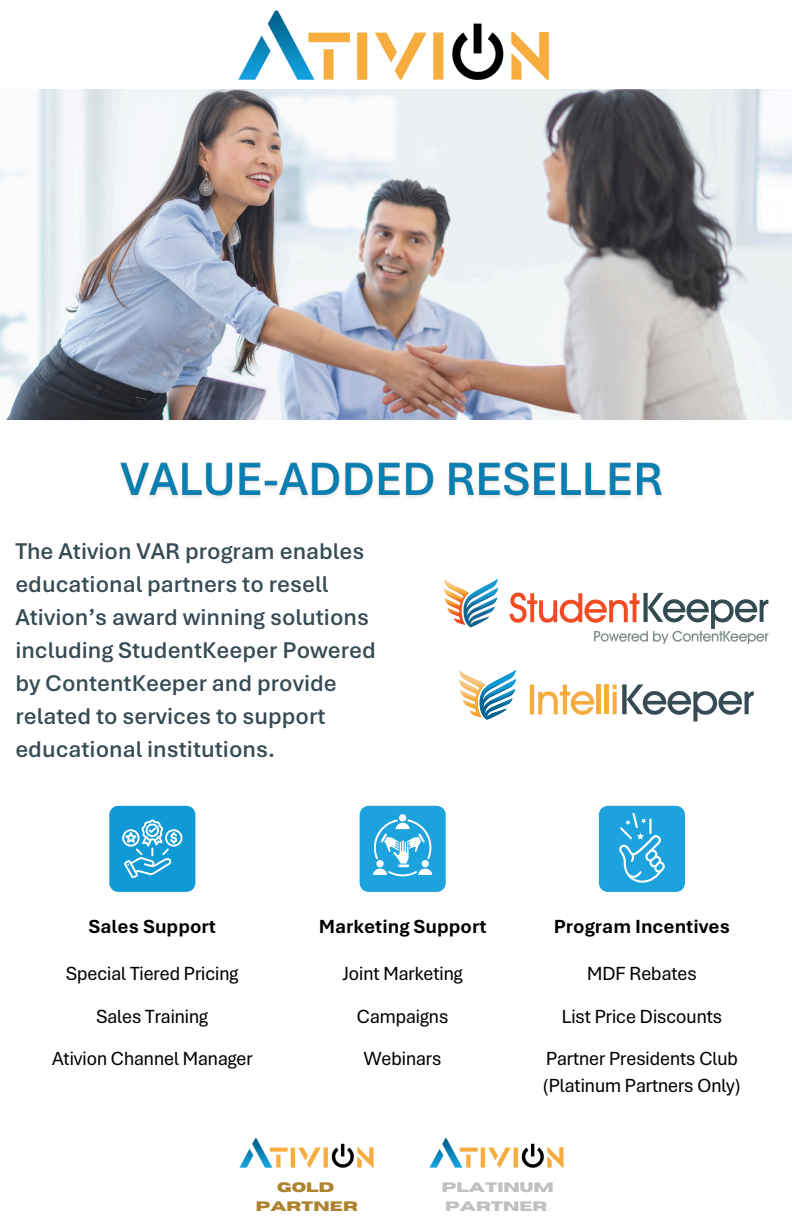
<style>
.page{position:relative;width:792px;height:1224px;background:#fff}
.page>*{position:absolute;margin:0;border:0;box-sizing:border-box;transform-origin:0 0}
.t1{font:600 24px/33px "Aptos";color:#374b54}
.t2{font:20px/27px "Aptos Display";color:#000}
.t3{font:700 20px "Aptos";color:#000}
.t4{font:700 13.6px "Horizon";color:#c0c0c0}
.t5{font:700 13.6px "Horizon";color:#ad8330}
</style>
<div class="page">
<img style="left:0;top:89px;width:792px;height:331px">
<svg style="left:109px;top:806px;width:86px;height:86px;background:#2fa7da"></svg>
<svg style="left:599px;top:806px;width:86px;height:86px;background:#31aadf"></svg>
<svg style="left:360px;top:806px;width:86px;height:86px;background:#3fb0e1"></svg>
<img style="left:238px;top:10px;width:312px;height:69px">
<img style="left:444px;top:580px;width:324px;height:64px">
<svg style="left:459px;top:670px;width:57px;height:50px"></svg>
<svg style="left:530px;top:685px;width:64px;height:30px"></svg>
<hr style="left:597px;top:685px;width:4px;height:29px;background:#f6ac3e">
<hr style="left:605px;top:685px;width:4px;height:29px;background:#f6ac3e">
<svg style="left:613px;top:684px;width:141px;height:37px"></svg>
<svg style="left:613px;top:692px;width:4px;height:22px"></svg>
<img style="left:120px;top:462px;width:542px;height:36px">
<img style="left:239px;top:1138px;width:135px;height:30px">
<img style="left:429px;top:1138px;width:135px;height:30px">
<h4 class="t1" style="left:15px;top:535px;width:362px">The Ativion VAR program enables educational partners to resell<br>Ativion’s award winning solutions including StudentKeeper Powered by ContentKeeper and provide related to services to support educational institutions.</h4>
<h3 class="t3" style="left:89px;top:915px;width:129px">Sales Support</h3>
<p class="t3" style="left:319px;top:915px;width:169px">Marketing Support</p>
<h5 class="t3" style="left:554px;top:915px;width:178px">Program Incentives</h5>
<h2 class="t2" style="left:66px;top:960px;width:174px">Special Tiered Pricing</h2>
<p class="t2" style="left:343px;top:960px;width:122px">Joint Marketing</p>
<p class="t2" style="left:357px;top:1003px;width:93px">Campaigns</p>
<p class="t2" style="left:364px;top:1045px;width:79px">Webinars</p>
<h4 class="t2" style="left:97px;top:1003px;width:113px">Sales Training</h4>
<h3 class="t2" style="left:52px;top:1045px;width:202px">Ativion Channel Manager</h3>
<h3 class="t2" style="left:587px;top:960px;width:111px">MDF Rebates</h3>
<p class="t2" style="left:562px;top:1003px;width:162px">List Price Discounts</p>
<p class="t2" style="left:543px;top:1045px;width:199px">Partner Presidents Club (Platinum Partners Only)</p>
<h4 class="t5" style="left:277px;top:1181px;width:58px">GOLD</h4>
<h4 class="t5" style="left:256px;top:1200px;width:104px">PARTNER</h4>
<h4 class="t4" style="left:442px;top:1181px;width:114px">PLATINUM</h4>
<h4 class="t4" style="left:445px;top:1200px;width:104px">PARTNER</h4>
</div>
